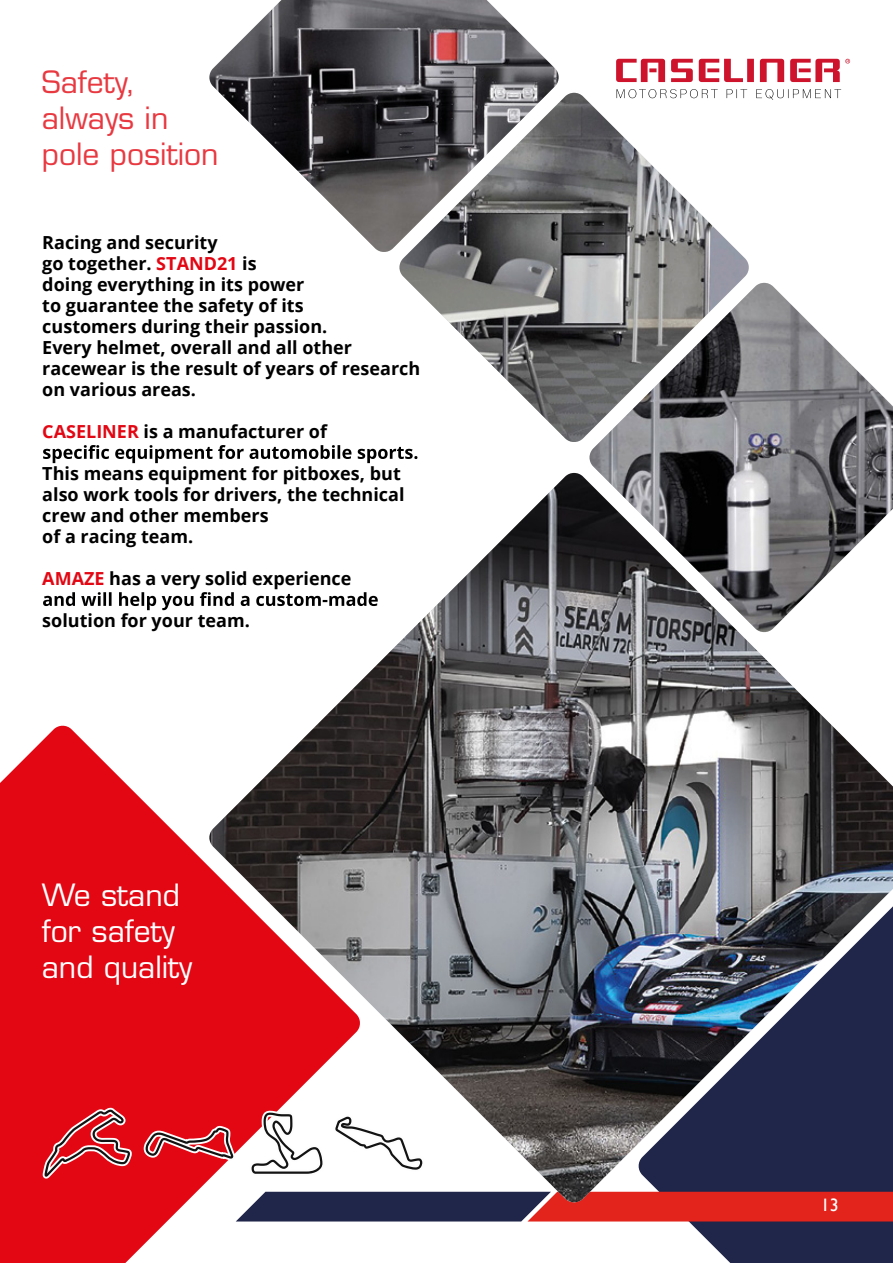
<style>
.page{position:relative;width:893px;height:1263px;background:#fff}
.page>*{position:absolute;margin:0;border:0;box-sizing:border-box;transform-origin:0 0}
.t1{font:30px/36px "Eurostile LT Std";color:#e83941}
.t2{font:30px/36px "Eurostile LT Std";color:#fff}
.t3{font:700 18px/21px "Open Sans";color:#000}
.t4{font:18px "Gill Sans";color:#fff}
.s1{color:#e30613}
</style>
<div class="page">
<svg style="left:637px;top:1221px;width:256px;height:42px;fill:#20254a"></svg>
<svg style="left:361px;top:1203px;width:532px;height:18px;background:#a4262d"></svg>
<svg style="left:616px;top:89px;width:225px;height:11px"></svg>
<svg style="left:616px;top:59px;width:234px;height:23px"></svg>
<svg style="left:0;top:725px;width:361px;height:538px;fill:#e30613"></svg>
<svg style="left:43px;top:445px;width:374px;height:18px"></svg>
<svg style="left:43px;top:592px;width:165px;height:18px"></svg>
<svg style="left:144px;top:1126px;width:64px;height:34px;background:#c84149"></svg>
<svg style="left:43px;top:1108px;width:89px;height:70px;background:#d0333c"></svg>
<img style="left:208px;top:473px;width:685px;height:730px">
<img style="left:588px;top:283px;width:305px;height:350px">
<img style="left:209px;top:0;width:350px;height:252px">
<img style="left:398px;top:93px;width:352px;height:350px">
<h1 class="t1" style="left:42px;top:64px;width:178px">Safety, always in pole position</h1>
<p class="t3" style="left:42px;top:231px;width:379px">Racing and security<br>go together. <span class="s1">STAND21</span> is<br>doing everything in its power<br>to guarantee the safety of its<br>customers during their passion.<br>Every helmet, overall and all other racewear is the result of years of research on various areas.</p>
<p class="t3" style="left:42px;top:420px;width:286px"><span class="s1">CASELINER</span> is a manufacturer of</p>
<p class="t3" style="left:42px;top:462px;width:364px">This means equipment for pitboxes, but also work tools for drivers, the technical crew and other members<br>of a racing team.</p>
<p class="t3" style="left:42px;top:567px;width:311px"><span class="s1">AMAZE</span> has a very solid experience</p>
<p class="t3" style="left:42px;top:609px;width:209px">solution for your team.</p>
<h1 class="t2" style="left:42px;top:877px;width:152px">We stand for safety and quality</h1>
<p class="t4" style="left:821px;top:1194px;width:19px">13</p>
</div>
